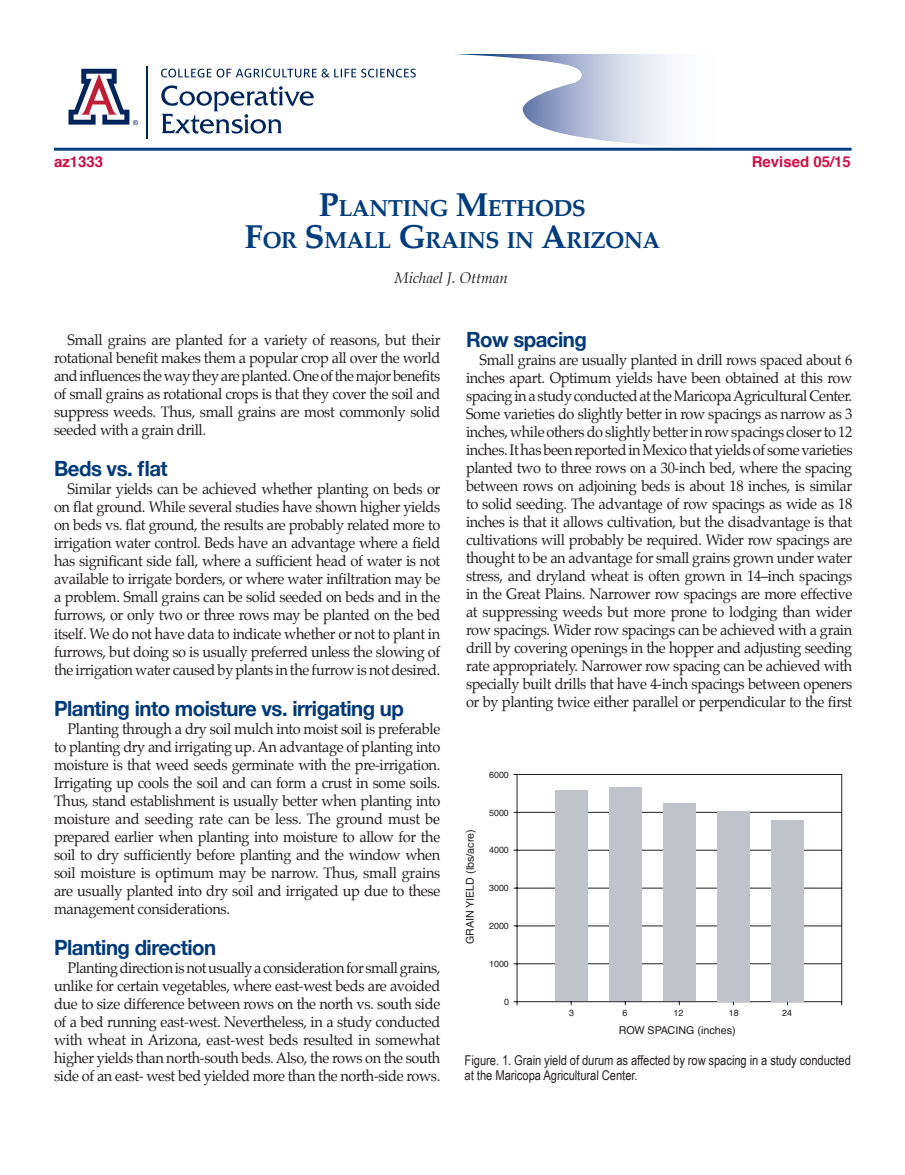
<style>
.page{position:relative;width:905px;height:1175px;background:#fff}
.page>*{position:absolute;margin:0;border:0;box-sizing:border-box;transform-origin:0 0}
.Headline{font:700 23.1px "Palatino";letter-spacing:-.03em;color:#013d7d}
.Subhead_1{font:700 21px "Helvetica Neue";letter-spacing:-.025em;color:#013a78}
.t1{font:15px/18px "Palatino";letter-spacing:-.025em;color:#231f20;text-align:justify}
.t2{font:700 15px "Helvetica";color:#d20d44}
.t3{font:italic 15px "Palatino";color:#231f20}
.t4{font:13.5px/15px "Arial Narrow";color:#231f20}
.t5{font:10.8px "Helvetica";color:#231f20}
.t6{font:9px "Helvetica";color:#231f20}
.s1{font-size:33px}
</style>
<div class="page">
<svg style="left:453px;top:54px;width:399px;height:95px"></svg>
<hr style="left:54px;top:148px;width:797px;height:3px;background:#013d7d">
<svg style="left:161px;top:85px;width:153px;height:49px"></svg>
<svg style="left:161px;top:69px;width:255px;height:8px"></svg>
<svg style="left:68px;top:68px;width:70px;height:58px"></svg>
<hr style="left:146px;top:67px;width:2px;height:72px;background:#00255b">
<div style="left:517px;top:774px;width:324px;height:227px;background:#fff;border:1px solid #fff"></div>
<hr style="left:517px;top:1001px;width:324px;height:1px;background:#231f20">
<hr style="left:517px;top:774px;width:324px;height:1px;background:#231f20">
<hr style="left:517px;top:963px;width:324px;height:1px;background:#231f20">
<hr style="left:517px;top:925px;width:324px;height:1px;background:#231f20">
<hr style="left:517px;top:887px;width:324px;height:1px;background:#231f20">
<hr style="left:517px;top:849px;width:324px;height:1px;background:#231f20">
<hr style="left:517px;top:812px;width:324px;height:1px;background:#231f20">
<hr style="left:516px;top:774px;width:1px;height:227px;background:#231f20">
<div style="left:555px;top:790px;width:32px;height:211px;background:#c0c4ca"></div>
<hr style="left:841px;top:774px;width:1px;height:227px;background:#231f20">
<div style="left:609px;top:787px;width:32px;height:214px;background:#c0c4ca"></div>
<div style="left:663px;top:803px;width:32px;height:198px;background:#c0c4ca"></div>
<div style="left:717px;top:811px;width:32px;height:190px;background:#c0c4ca"></div>
<div style="left:771px;top:820px;width:32px;height:181px;background:#c0c4ca"></div>
<p class="t2" style="left:54px;top:150px;width:51px">az1333</p>
<p class="t2" style="left:751px;top:150px;width:101px">Revised 05/15</p>
<p class="Headline" style="left:319px;top:189px;width:269px"><span class="s1">P</span>LANTING <span class="s1">M</span>ETHODS</p>
<p class="Headline" style="left:245px;top:220px;width:417px"><span class="s1">F</span>OR <span class="s1">S</span> MALL <span class="s1">G</span>RAINS IN <span class="s1">A</span>RIZONA</p>
<p class="t3" style="left:394px;top:265px;width:115px">Michael J. Ottman</p>
<p class="t1" style="left:54px;top:331px;width:388px;text-indent:14px">Small grains are planted for a variety of reasons, but their rotational benefit makes them a popular crop all over the world and influences the way they are planted. One of the major benefits of small grains as rotational crops is that they cover the soil and suppress weeds. Thus, small grains are most commonly solid seeded with a grain drill.</p>
<p class="Subhead_1" style="left:54px;top:452px;width:115px">Beds vs. flat</p>
<p class="t1" style="left:54px;top:480px;width:388px;text-indent:14px">Similar yields can be achieved whether planting on beds or on flat ground. While several studies have shown higher yields on beds vs. flat ground, the results are probably related more to irrigation water control. Beds have an advantage where a field has significant side fall, where a sufficient head of water is not available to irrigate borders, or where water infiltration may be a problem. Small grains can be solid seeded on beds and in the furrows, or only two or three rows may be planted on the bed itself. We do not have data to indicate whether or not to plant in furrows, but doing so is usually preferred unless the slowing of the irrigation water caused by plants in the furrow is not desired.</p>
<p class="Subhead_1" style="left:54px;top:692px;width:351px">Planting into moisture vs. irrigating up</p>
<p class="t1" style="left:54px;top:719px;width:388px;text-indent:14px">Planting through a dry soil mulch into moist soil is preferable to planting dry and irrigating up. An advantage of planting into moisture is that weed seeds germinate with the pre-irrigation.<br>Irrigating up cools the soil and can form a crust in some soils.<br>Thus, stand establishment is usually better when planting into moisture and seeding rate can be less. The ground must be prepared earlier when planting into moisture to allow for the soil to dry sufficiently before planting and the window when soil moisture is optimum may be narrow. Thus, small grains are usually planted into dry soil and irrigated up due to these management considerations.</p>
<p class="Subhead_1" style="left:54px;top:931px;width:164px">Planting direction</p>
<p class="t1" style="left:54px;top:959px;width:388px;text-indent:14px">Planting direction is not usually a consideration for small grains, unlike for certain vegetables, where east-west beds are avoided due to size difference between rows on the north vs. south side of a bed running east-west. Nevertheless, in a study conducted with wheat in Arizona, east-west beds resulted in somewhat higher yields than north-south beds. Also, the rows on the south side of an east- west bed yielded more than the north-side rows.</p>
<p class="Subhead_1" style="left:466px;top:323px;width:122px">Row spacing</p>
<p class="t1" style="left:466px;top:350px;width:388px;text-indent:14px">Small grains are usually planted in drill rows spaced about 6 inches apart. Optimum yields have been obtained at this row spacing in a study conducted at the Maricopa Agricultural Center.<br>Some varieties do slightly better in row spacings as narrow as 3 inches, while others do slightly better in row spacings closer to 12 inches. It has been reported in Mexico that yields of some varieties planted two to three rows on a 30-inch bed, where the spacing between rows on adjoining beds is about 18 inches, is similar to solid seeding. The advantage of row spacings as wide as 18 inches is that it allows cultivation, but the disadvantage is that cultivations will probably be required. Wider row spacings are thought to be an advantage for small grains grown under water stress, and dryland wheat is often grown in 14–inch spacings in the Great Plains. Narrower row spacings are more effective at suppressing weeds but more prone to lodging than wider row spacings. Wider row spacings can be achieved with a grain drill by covering openings in the hopper and adjusting seeding rate appropriately. Narrower row spacing can be achieved with specially built drills that have 4-inch spacings between openers or by planting twice either parallel or perpendicular to the first</p>
<p class="t6" style="left:489px;top:767px;width:21px">6000</p>
<p class="t5" style="left:462px;top:944px;width:117px;rotate:-90deg">GRAIN YIELD (lbs/acre)</p>
<p class="t6" style="left:489px;top:805px;width:21px">5000</p>
<p class="t6" style="left:489px;top:843px;width:21px">4000</p>
<p class="t6" style="left:489px;top:881px;width:21px">3000</p>
<p class="t6" style="left:489px;top:919px;width:21px">2000</p>
<p class="t6" style="left:489px;top:956px;width:21px">1000</p>
<p class="t6" style="left:504px;top:994px;width:6px">0</p>
<p class="t6" style="left:569px;top:1005px;width:6px">3</p>
<p class="t6" style="left:622px;top:1005px;width:6px">6</p>
<p class="t6" style="left:673px;top:1005px;width:11px">12</p>
<p class="t6" style="left:728px;top:1005px;width:11px">18</p>
<p class="t6" style="left:782px;top:1005px;width:11px">24</p>
<p class="t4" style="left:464px;top:1052px;width:388px">Figure. 1. Grain yield of durum as affected by row spacing in a study conducted at the Maricopa Agricultural Center.</p>
<p class="t5" style="left:618px;top:1021px;width:119px">ROW SPACING (inches)</p>
</div>
